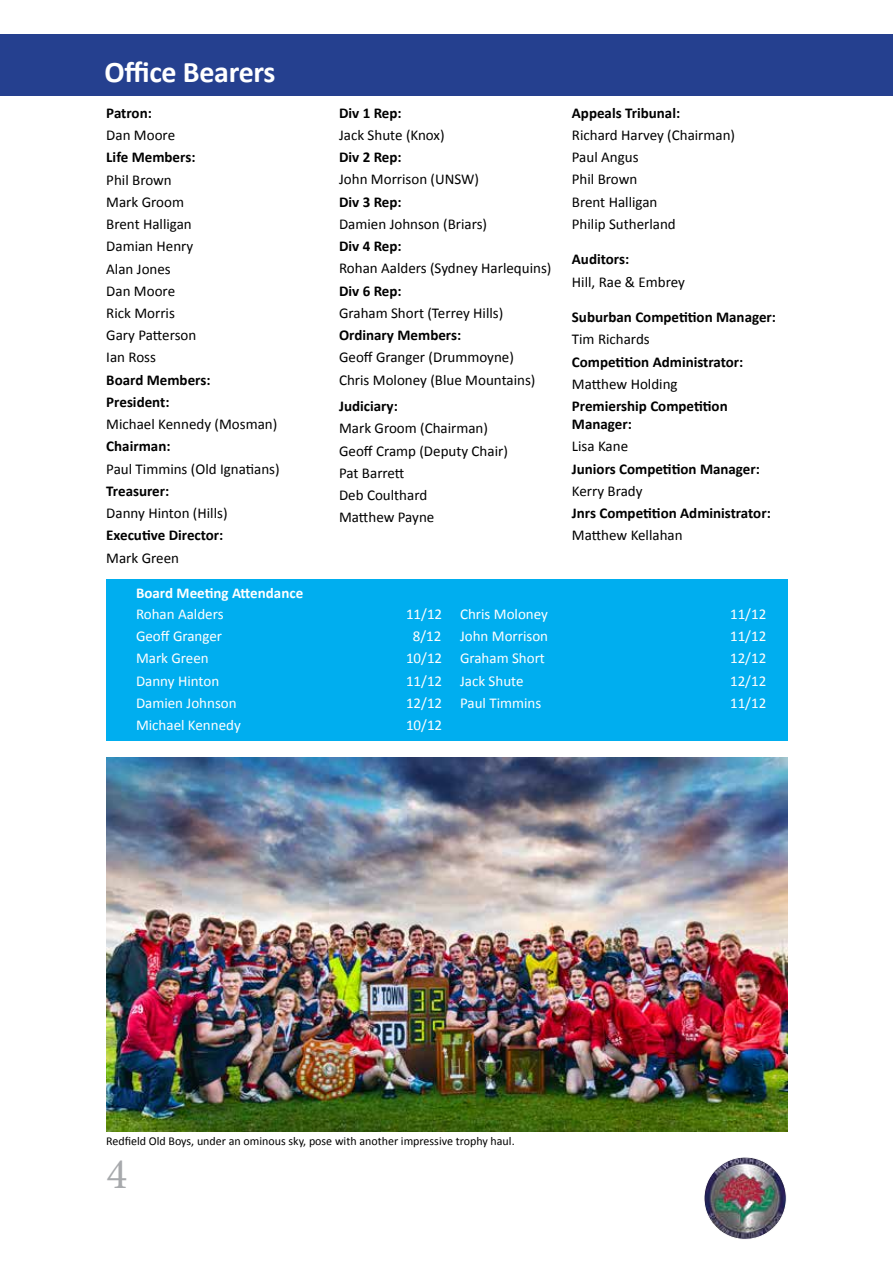
<style>
.page{position:relative;width:893px;height:1263px;background:#fff}
.page>*{position:absolute;margin:0;border:0;box-sizing:border-box;transform-origin:0 0}
.t1{font:43.5px "Minion Pro";color:#a7a9ac}
.t2{font:700 30px "Calibri";letter-spacing:-.01em;color:#fff}
.t3{font:15px/22.2px "Calibri";color:#000}
.t4{font:700 15px/22.2px "Calibri";color:#000}
.t5{font:15px "Calibri";color:#fff}
.t6{font:700 15px "Calibri";color:#fff}
.t7{font:12px "Calibri";color:#000}
</style>
<div class="page">
<img style="left:704px;top:1157px;width:82px;height:82px;border-radius:41px">
<div style="left:704px;top:1157px;width:83px;height:83px;border:1px solid #fff;border-radius:50%"></div>
<div style="left:106px;top:579px;width:682px;height:161px;background:#00aeef"></div>
<div style="left:0;top:34px;width:893px;height:62px;background:#25408f"></div>
<img style="left:106px;top:757px;width:681px;height:374px">
<h2 class="t2" style="left:105px;top:50px;width:172px">Office Bearers</h2>
<p class="t4" style="left:106px;top:101px;width:47px">Patron:</p>
<p class="t3" style="left:106px;top:124px;width:70px">Dan Moore</p>
<p class="t4" style="left:106px;top:146px;width:91px">Life Members:</p>
<p class="t3" style="left:106px;top:168px;width:92px">Phil Brown<br>Mark Groom<br>Brent Halligan<br>Damian Henry<br>Alan Jones<br>Dan Moore<br>Rick Morris<br>Gary Patterson<br>Ian Ross</p>
<p class="t4" style="left:106px;top:368px;width:106px">Board Members:<br>President:</p>
<p class="t3" style="left:106px;top:413px;width:172px">Michael Kennedy (Mosman)</p>
<p class="t4" style="left:106px;top:435px;width:66px">Chairman:</p>
<p class="t3" style="left:106px;top:457px;width:175px">Paul Timmins (Old Ignatians)</p>
<p class="t4" style="left:106px;top:479px;width:64px">Treasurer:</p>
<p class="t3" style="left:106px;top:502px;width:123px">Danny Hinton (Hills)</p>
<p class="t4" style="left:106px;top:524px;width:119px">Executive Director:</p>
<p class="t3" style="left:106px;top:546px;width:74px">Mark Green</p>
<p class="t6" style="left:136px;top:582px;width:169px">Board Meeting Attendance</p>
<p class="t4" style="left:339px;top:101px;width:64px">Div 1 Rep:</p>
<p class="t3" style="left:339px;top:123px;width:107px">Jack Shute (Knox)</p>
<p class="t4" style="left:339px;top:146px;width:64px">Div 2 Rep:</p>
<p class="t3" style="left:339px;top:168px;width:142px">John Morrison (UNSW)</p>
<p class="t4" style="left:339px;top:190px;width:64px">Div 3 Rep:</p>
<p class="t3" style="left:339px;top:212px;width:150px">Damien Johnson (Briars)</p>
<p class="t4" style="left:339px;top:234px;width:64px">Div 4 Rep:</p>
<p class="t3" style="left:339px;top:257px;width:214px">Rohan Aalders (Sydney Harlequins)</p>
<p class="t4" style="left:339px;top:279px;width:64px">Div 6 Rep:</p>
<p class="t3" style="left:339px;top:301px;width:166px">Graham Short (Terrey Hills)</p>
<p class="t4" style="left:339px;top:323px;width:124px">Ordinary Members:</p>
<p class="t3" style="left:339px;top:346px;width:198px">Geoff Granger (Drummoyne)<br>Chris Moloney (Blue Mountains)</p>
<p class="t4" style="left:339px;top:394px;width:60px">Judiciary:</p>
<p class="t3" style="left:339px;top:417px;width:170px">Mark Groom (Chairman)<br>Geoff Cramp (Deputy Chair)<br>Pat Barrett<br>Deb Coulthard<br>Matthew Payne</p>
<p class="t4" style="left:572px;top:101px;width:110px">Appeals Tribunal:</p>
<p class="t3" style="left:572px;top:123px;width:165px">Richard Harvey (Chairman)<br>Paul Angus<br>Phil Brown<br>Brent Halligan<br>Philip Sutherland</p>
<p class="t4" style="left:572px;top:248px;width:59px">Auditors:</p>
<p class="t3" style="left:572px;top:270px;width:114px">Hill, Rae &amp; Embrey</p>
<p class="t4" style="left:572px;top:305px;width:206px">Suburban Competition Manager:</p>
<p class="t3" style="left:572px;top:328px;width:79px">Tim Richards</p>
<p class="t4" style="left:572px;top:350px;width:173px">Competition Administrator:</p>
<p class="t3" style="left:572px;top:372px;width:107px">Matthew Holding</p>
<p class="t4" style="left:572px;top:396px;width:157px;line-height:18px">Premiership Competition<br>Manager:</p>
<p class="t3" style="left:572px;top:435px;width:58px">Lisa Kane</p>
<p class="t4" style="left:572px;top:457px;width:190px">Juniors Competition Manager:</p>
<p class="t3" style="left:572px;top:479px;width:72px">Kerry Brady</p>
<p class="t4" style="left:572px;top:501px;width:200px">Jnrs Competition Administrator:</p>
<p class="t3" style="left:572px;top:524px;width:112px">Matthew Kellahan</p>
<p class="t5" style="left:136px;top:603px;width:89px">Rohan Aalders</p>
<p class="t5" style="left:406px;top:603px;width:143px">11/12 Chris Moloney</p>
<p class="t5" style="left:730px;top:603px;width:38px">11/12</p>
<p class="t5" style="left:136px;top:626px;width:88px">Geoff Granger</p>
<p class="t5" style="left:413px;top:626px;width:137px">8/12 John Morrison</p>
<p class="t5" style="left:730px;top:626px;width:38px">11/12</p>
<p class="t5" style="left:136px;top:648px;width:74px">Mark Green</p>
<p class="t5" style="left:406px;top:648px;width:140px">10/12 Graham Short</p>
<p class="t5" style="left:730px;top:648px;width:38px">12/12</p>
<p class="t5" style="left:136px;top:670px;width:85px">Danny Hinton</p>
<p class="t5" style="left:406px;top:670px;width:119px">11/12 Jack Shute</p>
<p class="t5" style="left:730px;top:670px;width:38px">12/12</p>
<p class="t5" style="left:136px;top:692px;width:102px">Damien Johnson</p>
<p class="t5" style="left:406px;top:692px;width:137px">12/12 Paul Timmins</p>
<p class="t5" style="left:730px;top:692px;width:38px">11/12</p>
<p class="t5" style="left:136px;top:715px;width:106px">Michael Kennedy</p>
<p class="t5" style="left:406px;top:715px;width:38px">10/12</p>
<p class="t7" style="left:106px;top:1132px;width:410px">Redfield Old Boys, under an ominous sky, pose with another impressive trophy haul.</p>
<h1 class="t1" style="left:107px;top:1145px;width:22px">4</h1>
</div>
